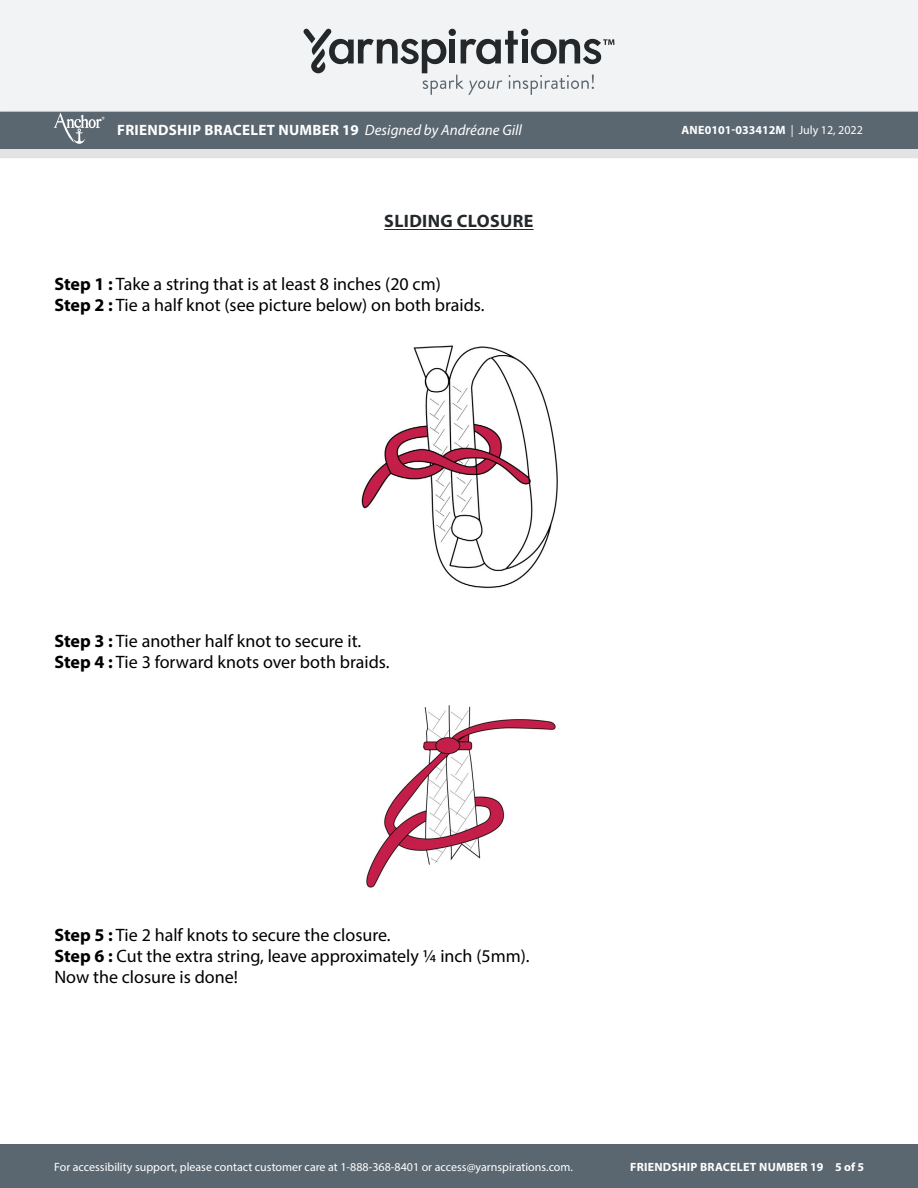
<style>
.page{position:relative;width:918px;height:1188px;background:#fff}
.page>*{position:absolute;margin:0;border:0;box-sizing:border-box;transform-origin:0 0}
.Body_-__With_auto_st{font:18px "Myriad Pro";color:#000}
.Body_-_HEADERS_-_Und{font:700 18px "Myriad Pro";letter-spacing:.02em;color:#24282a}
.t1{font:700 15px "Myriad Pro";letter-spacing:.02em;color:#fff}
.t2{font:12px "Myriad Pro";color:#fff}
.t3{font:700 12px "Myriad Pro";letter-spacing:.02em;color:#fff}
.t4{font:700 12px "Myriad Pro";color:#fff}
.t5{font:500 6px "Avenir Next LT Pro";color:#fff}
.s1{font-weight:400;font-style:italic}
.s2{font-weight:400}
.s3{font-weight:700}
</style>
<div class="page">
<div style="left:0;top:1145px;width:918px;height:43px;background:#5a6670"></div>
<div style="left:0;top:148px;width:918px;height:10px;background:#e4e3e3"></div>
<div style="left:0;top:111px;width:918px;height:38px;background:#5a6670"></div>
<div style="left:0;top:0;width:918px;height:112px;background:#f2f3f4;border:2px solid #f2f3f4"></div>
<svg style="left:303px;top:29px;width:311px;height:66px"></svg>
<svg style="left:54px;top:113px;width:48px;height:31px"></svg>
<hr style="left:384px;top:229px;width:150px;height:1px;background:#24282a">
<img style="left:361px;top:345px;width:197px;height:244px">
<img style="left:366px;top:705px;width:190px;height:183px">
<p class="t5" style="left:101px;top:116px;width:5px">®</p>
<p class="t1" style="left:117px;top:120px;width:406px">FRIENDSHIP BRACELET NUMBER 19 <span class="s1">Designed by Andréane Gill</span></p>
<p class="t4" style="left:682px;top:123px;width:183px">ANE0101-033412M <span class="s2">| July 12, 2022</span></p>
<p class="Body_-_HEADERS_-_Und" style="left:384px;top:209px;width:151px">SLIDING CLOSURE</p>
<p class="Body_-__With_auto_st" style="left:54px;top:272px;width:388px"><span class="s3">Step 1 :</span> Take a string that is at least 8 inches (20 cm)</p>
<p class="Body_-__With_auto_st" style="left:54px;top:293px;width:432px"><span class="s3">Step 2 :</span> Tie a half knot (see picture below) on both braids.</p>
<p class="Body_-__With_auto_st" style="left:54px;top:629px;width:308px"><span class="s3">Step 3 :</span> Tie another half knot to secure it.</p>
<p class="Body_-__With_auto_st" style="left:54px;top:650px;width:337px"><span class="s3">Step 4 :</span> Tie 3 forward knots over both braids.</p>
<p class="Body_-__With_auto_st" style="left:54px;top:923px;width:338px"><span class="s3">Step 5 :</span> Tie 2 half knots to secure the closure.</p>
<p class="Body_-__With_auto_st" style="left:54px;top:944px;width:477px"><span class="s3">Step 6 :</span> Cut the extra string, leave approximately 1/4 inch (5mm).</p>
<p class="Body_-__With_auto_st" style="left:54px;top:965px;width:185px">Now the closure is done!</p>
<p class="t2" style="left:54px;top:1159px;width:520px">For accessibility support, please contact customer care at 1-888-368-8401 or access@yarnspirations.com.</p>
<p class="t3" style="left:630px;top:1159px;width:236px">FRIENDSHIP BRACELET NUMBER 19 5 of 5</p>
</div>
